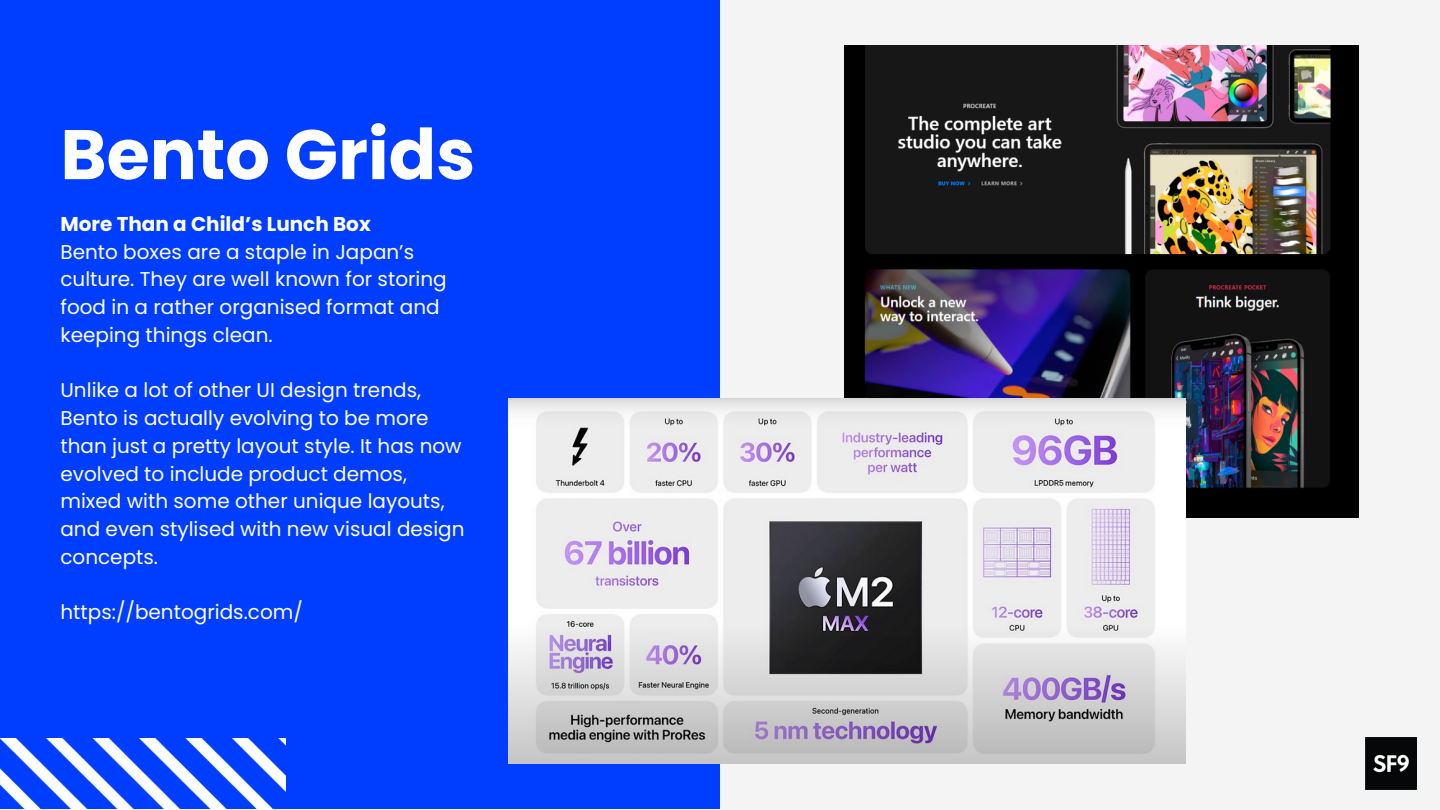
<style>
.page{position:relative;width:1440px;height:810px;background:#f4f4f4}
.page>*{position:absolute;margin:0;border:0;box-sizing:border-box;transform-origin:0 0}
.t1{font:700 70px "Poppins";color:#fff}
.t2{font:20px/27.8px "Poppins";color:#fff}
.t3{font:700 20px "Poppins";color:#fff}
</style>
<div class="page">
<div style="left:0;top:0;width:720px;height:809px;background:#003eff"></div>
<img style="left:0;top:739px;width:286px;height:71px">
<img style="left:1365px;top:737px;width:52px;height:52px">
<img style="left:844px;top:46px;width:515px;height:472px">
<img style="left:509px;top:399px;width:676px;height:364px">
<h1 class="t1" style="left:60px;top:106px;width:416px">Bento Grids</h1>
<p class="t3" style="left:60px;top:210px;width:312px">More Than a Child’s Lunch Box</p>
<p class="t2" style="left:60px;top:238px;width:388px">Bento boxes are a staple in Japan’s culture. They are well known for storing food in a rather organised format and keeping things clean.</p>
<p class="t2" style="left:60px;top:376px;width:406px">Unlike a lot of other UI design trends, Bento is actually evolving to be more than just a pretty layout style. It has now evolved to include product demos, mixed with some other unique layouts, and even stylised with new visual design concepts.</p>
<p class="t2" style="left:60px;top:598px;width:244px">https://bentogrids.com/</p>
</div>
